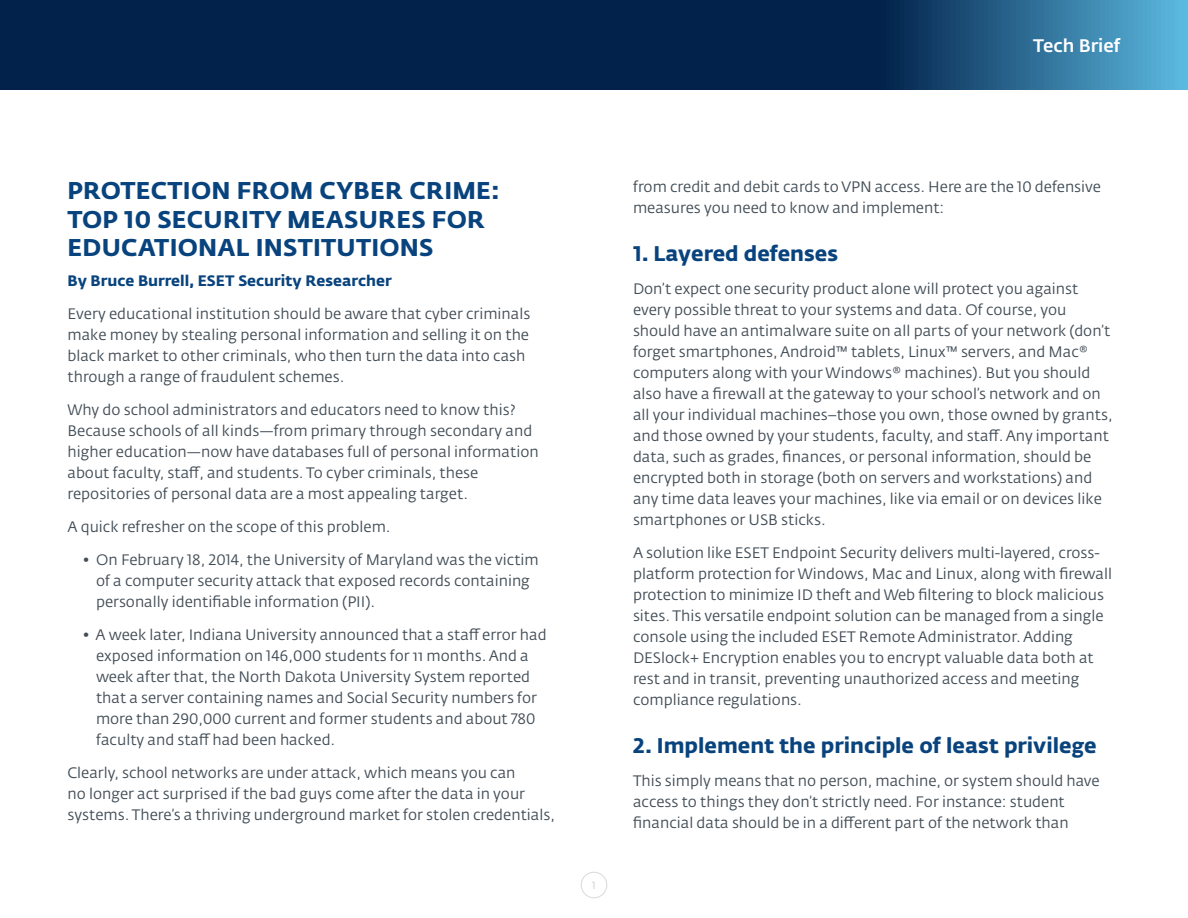
<style>
.page{position:relative;width:1188px;height:918px;background:#fff}
.page>*{position:absolute;margin:0;border:0;box-sizing:border-box;transform-origin:0 0}
.Headline_1{font:700 24px/28.8px "Fedra Sans Alt Pro";letter-spacing:.01em;color:#08437d}
.subheader{font:700 21px "Fedra Sans Alt Pro";color:#08437d}
.t1{font:500 18px "Fedra Sans Alt Pro";color:#fff}
.t2{font:15px/21px "Fedra Sans Alt Pro";color:#424d56}
.t3{font:700 15px "Fedra Sans Alt Pro";color:#08437d}
.t4{font:500 10.5px "Fedra Sans Alt Pro";color:#dbdedb}
</style>
<div class="page">
<div style="left:581px;top:872px;width:26px;height:26px;border:1px solid #dbdedb;border-radius:50%"></div>
<svg style="left:0;top:0;width:1188px;height:90px;background:#0d355e"></svg>
<p class="t1" style="left:1033px;top:34px;width:89px">Tech Brief</p>
<p class="Headline_1" style="left:68px;top:176px;width:434px">PROTECTION FROM CYBER CRIME:<br>TOP 10 SECURITY MEASURES FOR<br>EDUCATIONAL INSTITUTIONS</p>
<p class="t3" style="left:68px;top:272px;width:326px">By Bruce Burrell, ESET Security Researcher</p>
<p class="t2" style="left:68px;top:304px;width:464px">Every educational institution should be aware that cyber criminals make money by stealing personal information and selling it on the black market to other criminals, who then turn the data into cash through a range of fraudulent schemes.</p>
<p class="t2" style="left:68px;top:400px;width:473px">Why do school administrators and educators need to know this?<br>Because schools of all kinds—from primary through secondary and higher education—now have databases full of personal information about faculty, staff, and students. To cyber criminals, these repositories of personal data are a most appealing target.</p>
<p class="t2" style="left:68px;top:517px;width:325px">A quick refresher on the scope of this problem.</p>
<p class="t2" style="left:96px;top:550px;width:444px;text-indent:-14px">• On February 18, 2014, the University of Maryland was the victim of a computer security attack that exposed records containing personally identifiable information (PII).</p>
<p class="t2" style="left:96px;top:625px;width:452px;text-indent:-14px">• A week later, Indiana University announced that a staff error had exposed information on 146,000 students for 11 months. And a week after that, the North Dakota University System reported that a server containing names and Social Security numbers for more than 290,000 current and former students and about 780 faculty and staff had been hacked.</p>
<p class="t2" style="left:68px;top:763px;width:489px">Clearly, school networks are under attack, which means you can<br>no longer act surprised if the bad guys come after the data in your systems. There’s a thriving underground market for stolen credentials,</p>
<p class="t4" style="left:592px;top:879px;width:6px">1</p>
<p class="t2" style="left:633px;top:176px;width:470px">from credit and debit cards to VPN access. Here are the 10 defensive measures you need to know and implement:</p>
<p class="subheader" style="left:633px;top:240px;width:207px">1. Layered defenses</p>
<p class="t2" style="left:633px;top:278px;width:481px">Don’t expect one security product alone will protect you against every possible threat to your systems and data. Of course, you should have an antimalware suite on all parts of your network (don’t forget smartphones, Android™ tablets, Linux™ servers, and Mac® computers along with your Windows® machines). But you should also have a firewall at the gateway to your school’s network and on all your individual machines–those you own, those owned by grants, and those owned by your students, faculty, and staff. Any important data, such as grades, finances, or personal information, should be encrypted both in storage (both on servers and workstations) and any time data leaves your machines, like via email or on devices like smartphones or USB sticks.</p>
<p class="t2" style="left:633px;top:542px;width:481px">A solution like ESET Endpoint Security delivers multi-layered, cross&shy;platform protection for Windows, Mac and Linux, along with firewall protection to minimize ID theft and Web filtering to block malicious sites. This versatile endpoint solution can be managed from a single console using the included ESET Remote Administrator. Adding DESlock+ Encryption enables you to encrypt valuable data both at rest and in transit, preventing unauthorized access and meeting compliance regulations.</p>
<p class="subheader" style="left:633px;top:732px;width:465px">2. Implement the principle of least privilege</p>
<p class="t2" style="left:633px;top:770px;width:468px">This simply means that no person, machine, or system should have access to things they don’t strictly need. For instance: student financial data should be in a different part of the network than</p>
</div>
